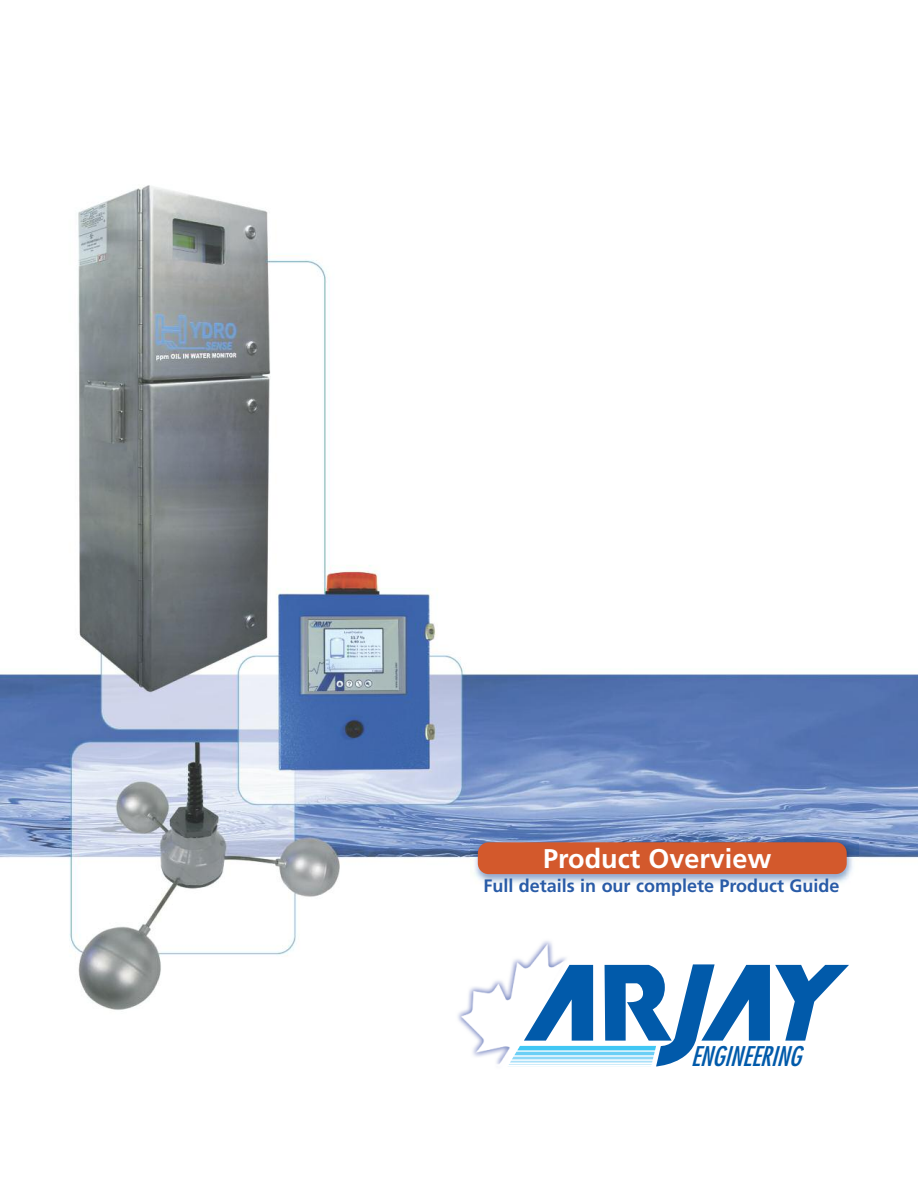
<style>
.page{position:relative;width:918px;height:1188px;background:#fff}
.page>*{position:absolute;margin:0;border:0;box-sizing:border-box;transform-origin:0 0}
.t1{font:700 27px "Frutiger";color:#fff}
.t2{font:italic condensed 26.4px "Futura";letter-spacing:-.01em;color:#015aaa}
.t3{font:700 18px "Frutiger";color:#295ba7}
</style>
<div class="page">
<img style="left:0;top:185px;width:918px;height:825px">
<img style="left:470px;top:838px;width:389px;height:51px">
<div style="left:478px;top:842px;width:369px;height:32px;background:#d3592c;border-radius:11px"></div>
<img style="left:444px;top:924px;width:446px;height:143px">
<hr style="left:508px;top:1066px;width:143px;height:1px;background:#e2f4fc">
<svg style="left:509px;top:964px;width:340px;height:102px"></svg>
<div style="left:471px;top:491px;width:446px;height:157px;background:#fff"></div>
<h1 class="t1" style="left:543px;top:848px;width:230px">Product Overview</h1>
<p class="t3" style="left:483px;top:879px;width:358px">Full details in our complete Product Guide</p>
<h2 class="t2" style="left:691px;top:1044px;width:111px">ENGINEERING</h2>
</div>
